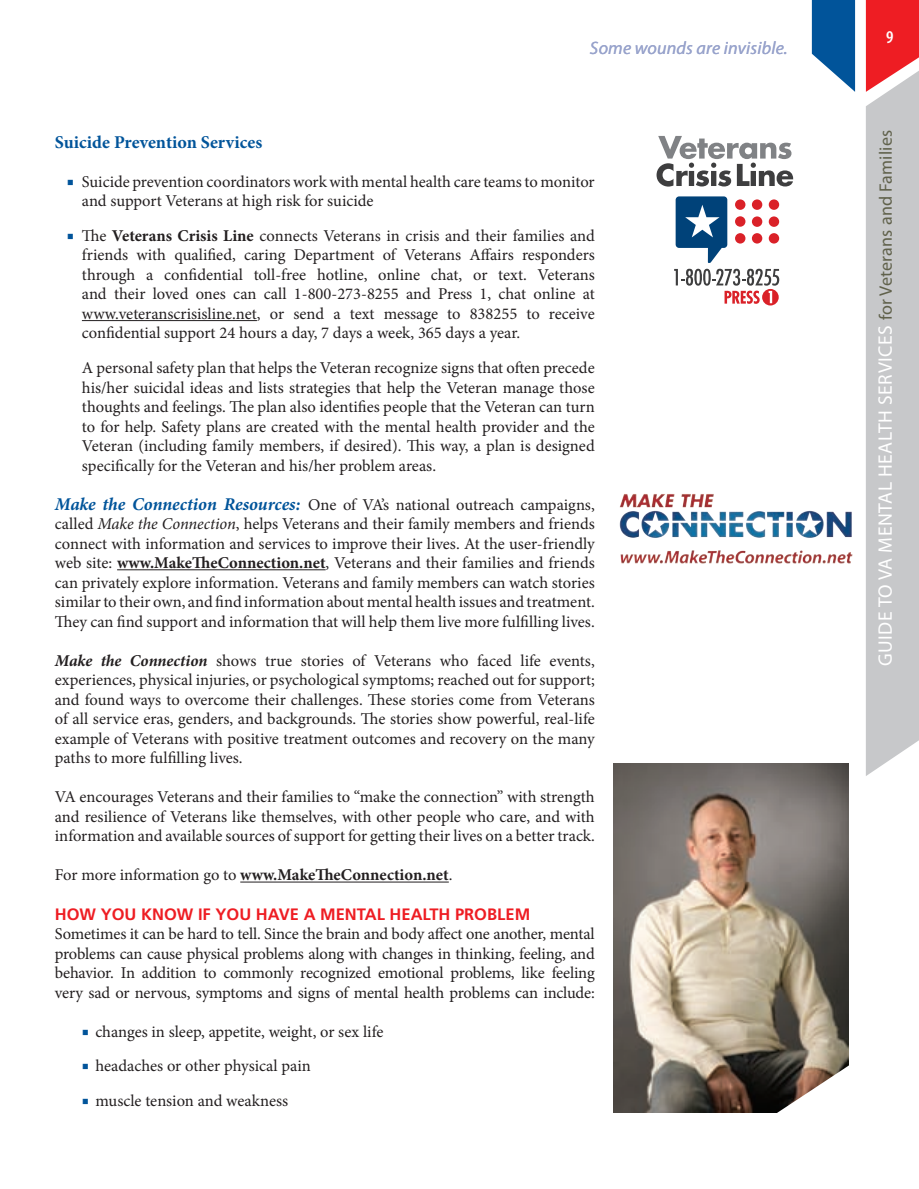
<style>
.page{position:relative;width:919px;height:1189px;background:#fff}
.page>*{position:absolute;margin:0;border:0;box-sizing:border-box;transform-origin:0 0}
.t1{font:19.5px "Myriad Pro";letter-spacing:.03em;color:#fff}
.t2{font:700 18px "Minion Pro";color:#01549a}
.t3{font:italic 18px "Myriad Pro";letter-spacing:.01em;color:#99a4cc}
.t4{font:600 condensed 18px "Myriad Pro";color:#fff}
.t5{font:16.5px/19.5px "Minion Pro";letter-spacing:-.005em;color:#231f20;text-align:justify}
.t6{font:700 16.5px "Minion Pro";color:#231f20}
.t7{font:700 16.5px "Frutiger";color:#ee1d23}
.s1{font-size:18px;color:#60614b}
.s2{font-weight:700;font-size:18px;color:#01549a}
.s3{font-weight:700}
.s4{font-weight:700;font-style:italic;font-size:18px;color:#01549a}
.s5{font-style:italic}
.s6{font-weight:700;font-style:italic}
.s7{font-weight:400}
</style>
<div class="page">
<svg style="left:811px;top:0;width:43px;height:91px"></svg>
<svg style="left:865px;top:0;width:53px;height:776px;background:#cdbabd"></svg>
<hr style="left:82px;top:320px;width:175px;height:1px;background:#231f20">
<hr style="left:117px;top:569px;width:208px;height:1px;background:#231f20">
<hr style="left:240px;top:881px;width:208px;height:1px;background:#231f20">
<svg style="left:656px;top:136px;width:136px;height:50px"></svg>
<svg style="left:674px;top:196px;width:104px;height:109px"></svg>
<img style="left:619px;top:494px;width:234px;height:70px">
<img style="left:613px;top:763px;width:234px;height:349px">
<svg style="left:774px;top:1063px;width:75px;height:50px"></svg>
<p class="t3" style="left:589px;top:37px;width:199px">Some wounds are invisible.</p>
<p class="t4" style="left:885px;top:26px;width:9px">9</p>
<h3 class="t2" style="left:55px;top:129px;width:209px">Suicide Prevention Services</h3>
<p class="t1" style="left:872px;top:666px;width:537px;rotate:-90deg">Guide to VA MentAl HeAltH SerViceS <span class="s1">for Veterans and Families</span></p>
<p class="t5" style="left:82px;top:172px;width:514px;text-indent:-15px"><span class="s2">■</span> Suicide prevention coordinators work with mental health care teams to monitor and support Veterans at high risk for suicide</p>
<p class="t5" style="left:82px;top:226px;width:514px;text-indent:-15px"><span class="s2">■</span> The <span class="s3">Veterans Crisis Line</span> connects Veterans in crisis and their families and friends with qualified, caring Department of Veterans Affairs responders through a confidential toll-free hotline, online chat, or text. Veterans and their loved ones can call 1-800-273-8255 and Press 1, chat online at www.veteranscrisisline.net, or send a text message to 838255 to receive confidential support 24 hours a day, 7 days a week, 365 days a year.</p>
<p class="t5" style="left:82px;top:358px;width:514px">A personal safety plan that helps the Veteran recognize signs that often precede his/her suicidal ideas and lists strategies that help the Veteran manage those thoughts and feelings. The plan also identifies people that the Veteran can turn to for help. Safety plans are created with the mental health provider and the Veteran (including family members, if desired). This way, a plan is designed specifically for the Veteran and his/her problem areas.</p>
<p class="t5" style="left:55px;top:494px;width:541px"><span class="s4">Make the Connection Resources:</span> One of VA’s national outreach campaigns, called <span class="s5">Make the Connection</span>, helps Veterans and their family members and friends connect with information and services to improve their lives. At the user-friendly web site: <span class="s3">www.MakeTheConnection.net</span>, Veterans and their families and friends can privately explore information. Veterans and family members can watch stories similar to their own, and find information about mental health issues and treatment.<br>They can find support and information that will help them live more fulfilling lives.</p>
<p class="t5" style="left:55px;top:650px;width:541px"><span class="s6">Make the Connection</span> shows true stories of Veterans who faced life events, experiences, physical injuries, or psychological symptoms; reached out for support; and found ways to overcome their challenges. These stories come from Veterans of all service eras, genders, and backgrounds. The stories show powerful, real-life example of Veterans with positive treatment outcomes and recovery on the many paths to more fulfilling lives.</p>
<p class="t5" style="left:55px;top:787px;width:541px">VA encourages Veterans and their families to “make the connection” with strength and resilience of Veterans like themselves, with other people who care, and with information and available sources of support for getting their lives on a better track.</p>
<p class="t6" style="left:55px;top:863px;width:399px"><span class="s7">For more information go to</span> www.MakeTheConnection.net<span class="s7">.</span></p>
<h2 class="t7" style="left:55px;top:903px;width:476px">HOW YOU KNOW IF YOU HAVE A MENTAL HEALTH PROBLEM</h2>
<p class="t5" style="left:55px;top:923px;width:541px">Sometimes it can be hard to tell. Since the brain and body affect one another, mental problems can cause physical problems along with changes in thinking, feeling, and behavior. In addition to commonly recognized emotional problems, like feeling very sad or nervous, symptoms and signs of mental health problems can include:</p>
<p class="t5" style="left:82px;top:1021px;width:303px"><span class="s2">■</span> changes in sleep, appetite, weight, or sex life</p>
<p class="t5" style="left:82px;top:1055px;width:230px"><span class="s2">■</span> headaches or other physical pain</p>
<p class="t5" style="left:82px;top:1090px;width:208px"><span class="s2">■</span> muscle tension and weakness</p>
</div>
